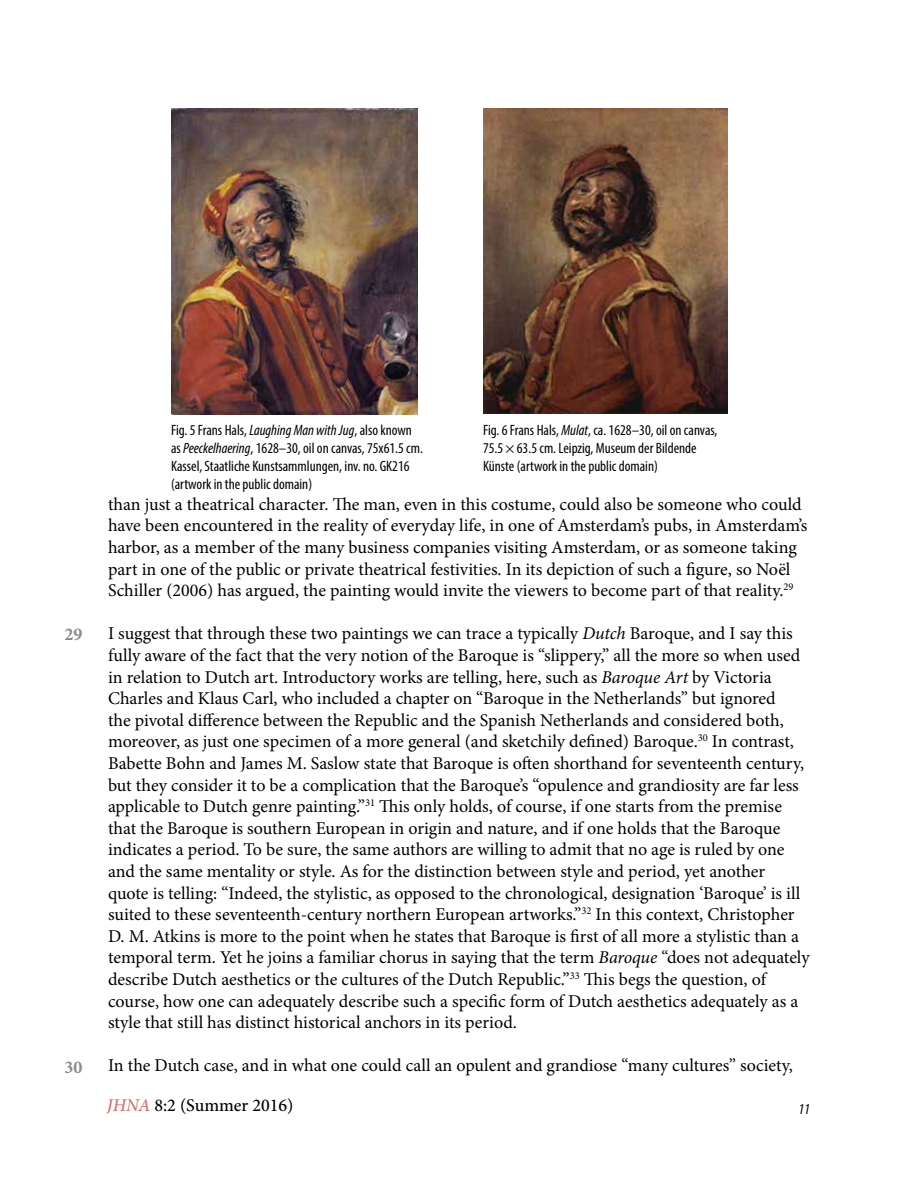
<style>
.page{position:relative;width:918px;height:1188px;background:#fff}
.page>*{position:absolute;margin:0;border:0;box-sizing:border-box;transform-origin:0 0}
.t1{font:18px/21.6px "Minion Pro";letter-spacing:-.005em;color:#000}
.t2{font:500 18px "Minion Pro";color:#000}
.t3{font:700 18px "Minion Pro";color:#888a8c}
.t4{font:condensed 15px/18px "Myriad Pro";color:#000}
.t5{font:italic condensed 15px "Myriad Pro";color:#000}
.s1{font-style:italic}
.s2{font-style:italic;color:#d46c62}
</style>
<div class="page">
<img style="left:171px;top:108px;width:246px;height:306px">
<img style="left:483px;top:108px;width:245px;height:306px">
<p class="t3" style="left:64px;top:622px;width:19px">29</p>
<p class="t3" style="left:64px;top:1054px;width:19px">30</p>
<p class="t4" style="left:171px;top:421px;width:253px">Fig. 5 Frans Hals, <span class="s1">Laughing Man with Jug</span>, also known as <span class="s1">Peeckelhaering</span>, 1628–30, oil on canvas, 75x61.5 cm.<br>Kassel, Staatliche Kunstsammlungen, inv. no. GK216 (artwork in the public domain)</p>
<p class="t4" style="left:483px;top:421px;width:236px">Fig. 6 Frans Hals, <span class="s1">Mulat</span>, ca. 1628–30, oil on canvas,<br>75.5 × 63.5 cm. Leipzig, Museum der Bildende<br>Künste (artwork in the public domain)</p>
<p class="t1" style="left:108px;top:493px;width:701px">than just a theatrical character. The man, even in this costume, could also be someone who could have been encountered in the reality of everyday life, in one of Amsterdam’s pubs, in Amsterdam’s harbor, as a member of the many business companies visiting Amsterdam, or as someone taking part in one of the public or private theatrical festivities. In its depiction of such a figure, so Noël Schiller (2006) has argued, the painting would invite the viewers to become part of that reality.<sup>29</sup></p>
<p class="t1" style="left:108px;top:623px;width:703px">I suggest that through these two paintings we can trace a typically <span class="s1">Dutch</span> Baroque, and I say this fully aware of the fact that the very notion of the Baroque is “slippery,” all the more so when used in relation to Dutch art. Introductory works are telling, here, such as <span class="s1">Baroque Art</span> by Victoria Charles and Klaus Carl, who included a chapter on “Baroque in the Netherlands” but ignored<br>the pivotal difference between the Republic and the Spanish Netherlands and considered both, moreover, as just one specimen of a more general (and sketchily defined) Baroque.<sup>30</sup> In contrast, Babette Bohn and James M. Saslow state that Baroque is often shorthand for seventeenth century, but they consider it to be a complication that the Baroque’s “opulence and grandiosity are far less applicable to Dutch genre painting.”<sup>31</sup> This only holds, of course, if one starts from the premise that the Baroque is southern European in origin and nature, and if one holds that the Baroque indicates a period. To be sure, the same authors are willing to admit that no age is ruled by one and the same mentality or style. As for the distinction between style and period, yet another quote is telling: “Indeed, the stylistic, as opposed to the chronological, designation ‘Baroque’ is ill suited to these seventeenth-century northern European artworks.”<sup>32</sup> In this context, Christopher D. M. Atkins is more to the point when he states that Baroque is first of all more a stylistic than a temporal term. Yet he joins a familiar chorus in saying that the term <span class="s1">Baroque</span> “does not adequately describe Dutch aesthetics or the cultures of the Dutch Republic.”<sup>33</sup> This begs the question, of course, how one can adequately describe such a specific form of Dutch aesthetics adequately as a style that still has distinct historical anchors in its period.</p>
<p class="t1" style="left:108px;top:1055px;width:686px">In the Dutch case, and in what one could call an opulent and grandiose “many cultures” society,</p>
<p class="t2" style="left:107px;top:1093px;width:188px"><span class="s2">JHNA</span> 8:2 (Summer 2016)</p>
<p class="t5" style="left:798px;top:1100px;width:13px">11</p>
</div>
